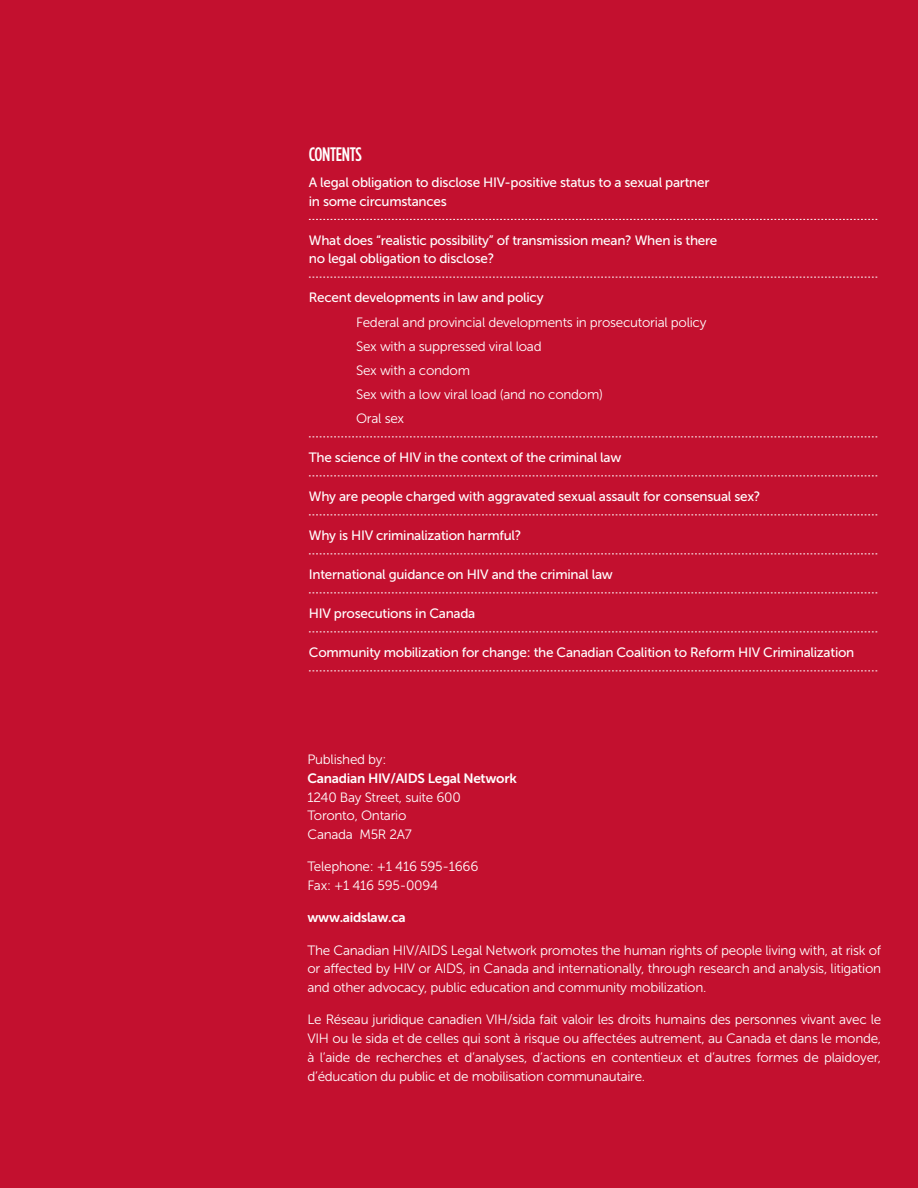
<style>
.page{position:relative;width:918px;height:1188px;background:#c3102f}
.page>*{position:absolute;margin:0;border:0;box-sizing:border-box;transform-origin:0 0}
.t1{font:500 19.5px "Gotham Condensed";letter-spacing:-.02em;color:#fff}
.t2{font:13.5px/18.8px "Museo Sans 300";letter-spacing:-.02em;color:#fff}
.t3{font:13.5px/18.8px "Museo Sans 500";letter-spacing:-.02em;color:#fff}
.t4{font:13.5px "Museo Sans 700";letter-spacing:-.02em;color:#fff}
</style>
<div class="page">
<svg style="left:309px;top:219px;width:568px;height:1px"></svg>
<svg style="left:309px;top:277px;width:568px;height:1px"></svg>
<svg style="left:309px;top:437px;width:568px;height:1px"></svg>
<svg style="left:309px;top:476px;width:568px;height:1px"></svg>
<svg style="left:309px;top:515px;width:568px;height:1px"></svg>
<svg style="left:309px;top:554px;width:568px;height:1px"></svg>
<svg style="left:309px;top:593px;width:568px;height:1px"></svg>
<svg style="left:309px;top:632px;width:568px;height:1px"></svg>
<svg style="left:309px;top:671px;width:568px;height:1px"></svg>
<h1 class="t1" style="left:309px;top:143px;width:55px">CONTENTS</h1>
<p class="t3" style="left:309px;top:173px;width:402px">A legal obligation to disclose HIV-positive status to a sexual partner in some circumstances</p>
<p class="t3" style="left:309px;top:231px;width:410px">What does “realistic possibility” of transmission mean? When is there no legal obligation to disclose?</p>
<p class="t3" style="left:309px;top:288px;width:236px">Recent developments in law and policy</p>
<p class="t2" style="left:356px;top:310px;width:352px;line-height:24.2px">Federal and provincial developments in prosecutorial policy<br>Sex with a suppressed viral load<br>Sex with a condom<br>Sex with a low viral load (and no condom)<br>Oral sex</p>
<p class="t3" style="left:309px;top:448px;width:314px">The science of HIV in the context of the criminal law</p>
<p class="t3" style="left:309px;top:487px;width:453px">Why are people charged with aggravated sexual assault for consensual sex?</p>
<p class="t3" style="left:309px;top:526px;width:214px">Why is HIV criminalization harmful?</p>
<p class="t3" style="left:309px;top:565px;width:306px">International guidance on HIV and the criminal law</p>
<p class="t3" style="left:309px;top:604px;width:168px">HIV prosecutions in Canada</p>
<p class="t3" style="left:309px;top:643px;width:547px">Community mobilization for change: the Canadian Coalition to Reform HIV Criminalization</p>
<p class="t2" style="left:308px;top:750px;width:80px">Published by:</p>
<p class="t4" style="left:308px;top:771px;width:211px">Canadian HIV/AIDS Legal Network</p>
<p class="t2" style="left:308px;top:788px;width:155px">1240 Bay Street, suite 600<br>Toronto, Ontario<br>Canada M5R 2A7</p>
<p class="t2" style="left:308px;top:857px;width:172px">Telephone: +1 416 595-1666<br>Fax: +1 416 595-0094</p>
<p class="t4" style="left:308px;top:910px;width:100px">www.aidslaw.ca</p>
<p class="t2" style="left:308px;top:941px;width:575px;text-align:justify">The Canadian HIV/AIDS Legal Network promotes the human rights of people living with, at risk of or affected by HIV or AIDS, in Canada and internationally, through research and analysis, litigation and other advocacy, public education and community mobilization.</p>
<p class="t2" style="left:308px;top:1010px;width:575px;text-align:justify">Le Réseau juridique canadien VIH/sida fait valoir les droits humains des personnes vivant avec le VIH ou le sida et de celles qui sont à risque ou affectées autrement, au Canada et dans le monde, à l’aide de recherches et d’analyses, d’actions en contentieux et d’autres formes de plaidoyer, d’éducation du public et de mobilisation communautaire.</p>
</div>
